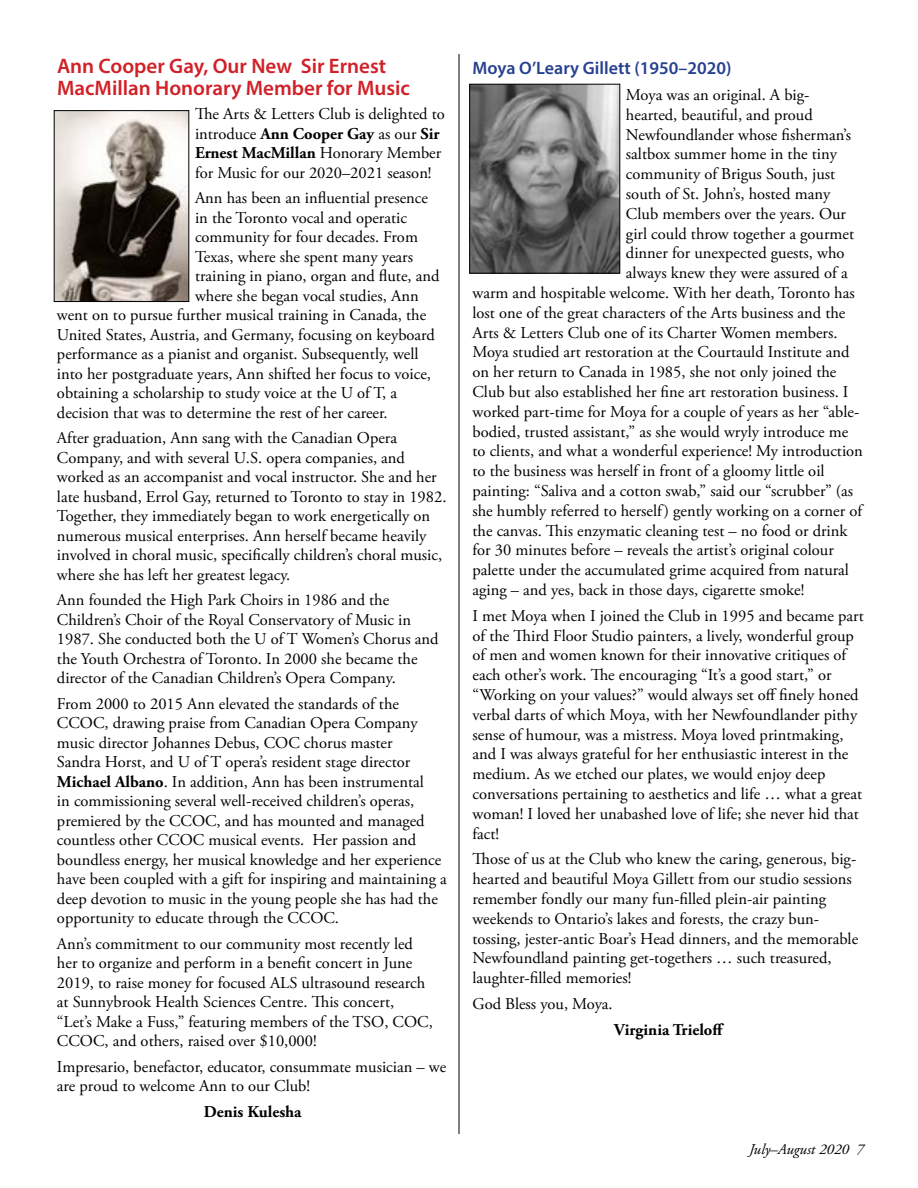
<style>
.page{position:relative;width:918px;height:1188px;background:#fff}
.page>*{position:absolute;margin:0;border:0;box-sizing:border-box;transform-origin:0 0}
.t1{font:600 21px/22.5px "Myriad Pro";color:#d12027}
.t2{font:600 18px "Myriad Pro";color:#25408f}
.t3{font:16.5px/19.5px "Adobe Garamond Pro";color:#000}
.t4{font:700 16.5px "Adobe Garamond Pro";color:#000}
.t5{font:italic 15px "Adobe Garamond Pro";color:#000}
.s1{font-weight:700}
</style>
<div class="page">
<hr style="left:459px;top:54px;width:1px;height:1080px;background:#000">
<img style="left:56px;top:112px;width:131px;height:188px">
<div style="left:54px;top:110px;width:135px;height:192px;border:1px solid #000"></div>
<img style="left:472px;top:86px;width:146px;height:185px">
<div style="left:470px;top:84px;width:150px;height:189px;border:1px solid #000"></div>
<p class="t1" style="left:57px;top:54px;width:354px">Ann Cooper Gay, Our New Sir Ernest<br>MacMillan Honorary Member for Music</p>
<p class="t3" style="left:195px;top:105px;width:251px">The Arts &amp; Letters Club is delighted to introduce <span class="s1">Ann Cooper Gay</span> as our <span class="s1">Sir Ernest MacMillan</span> Honorary Member for Music for our 2020–2021 season!</p>
<p class="t3" style="left:195px;top:189px;width:235px">Ann has been an influential presence</p>
<p class="t3" style="left:195px;top:208px;width:214px">in the Toronto vocal and operatic</p>
<p class="t3" style="left:195px;top:228px;width:224px">community for four decades. From</p>
<p class="t3" style="left:195px;top:247px;width:220px">Texas, where she spent many years</p>
<p class="t3" style="left:195px;top:267px;width:246px">training in piano, organ and flute, and</p>
<p class="t3" style="left:195px;top:286px;width:225px">where she began vocal studies, Ann</p>
<p class="t3" style="left:57px;top:306px;width:371px">went on to pursue further musical training in Canada, the</p>
<p class="t3" style="left:57px;top:325px;width:379px">United States, Austria, and Germany, focusing on keyboard</p>
<p class="t3" style="left:57px;top:345px;width:363px">performance as a pianist and organist. Subsequently, well</p>
<p class="t3" style="left:57px;top:364px;width:376px">into her postgraduate years, Ann shifted her focus to voice,</p>
<p class="t3" style="left:57px;top:384px;width:342px">obtaining a scholarship to study voice at the U of T, a</p>
<p class="t3" style="left:57px;top:403px;width:332px">decision that was to determine the rest of her career.</p>
<p class="t3" style="left:57px;top:429px;width:391px">After graduation, Ann sang with the Canadian Opera Company, and with several U.S. opera companies, and worked as an accompanist and vocal instructor. She and her late husband, Errol Gay, returned to Toronto to stay in 1982.<br>Together, they immediately began to work energetically on numerous musical enterprises. Ann herself became heavily involved in choral music, specifically children’s choral music, where she has left her greatest legacy.</p>
<p class="t3" style="left:57px;top:591px;width:383px">Ann founded the High Park Choirs in 1986 and the Children’s Choir of the Royal Conservatory of Music in 1987. She conducted both the U of T Women’s Chorus and the Youth Orchestra of Toronto. In 2000 she became the director of the Canadian Children’s Opera Company.</p>
<p class="t3" style="left:57px;top:694px;width:391px">From 2000 to 2015 Ann elevated the standards of the CCOC, drawing praise from Canadian Opera Company music director Johannes Debus, COC chorus master<br>Sandra Horst, and U of T opera’s resident stage director <span class="s1">Michael Albano</span>. In addition, Ann has been instrumental<br>in commissioning several well-received children’s operas, premiered by the CCOC, and has mounted and managed countless other CCOC musical events. Her passion and boundless energy, her musical knowledge and her experience have been coupled with a gift for inspiring and maintaining a deep devotion to music in the young people she has had the opportunity to educate through the CCOC.</p>
<p class="t3" style="left:57px;top:934px;width:377px">Ann’s commitment to our community most recently led her to organize and perform in a benefit concert in June 2019, to raise money for focused ALS ultrasound research at Sunnybrook Health Sciences Centre. This concert, “Let’s Make a Fuss,” featuring members of the TSO, COC, CCOC, and others, raised over $10,000!</p>
<p class="t3" style="left:57px;top:1057px;width:391px">Impresario, benefactor, educator, consummate musician – we are proud to welcome Ann to our Club!</p>
<p class="t4" style="left:204px;top:1102px;width:99px">Denis Kulesha</p>
<p class="t2" style="left:472px;top:56px;width:261px">Moya O’Leary Gillett (1950–2020)</p>
<p class="t3" style="left:626px;top:86px;width:185px">Moya was an original. A big-</p>
<p class="t3" style="left:626px;top:105px;width:188px">hearted, beautiful, and proud</p>
<p class="t3" style="left:626px;top:125px;width:227px">Newfoundlander whose fisherman’s</p>
<p class="t3" style="left:626px;top:145px;width:213px">saltbox summer home in the tiny</p>
<p class="t3" style="left:626px;top:165px;width:211px">community of Brigus South, just</p>
<p class="t3" style="left:626px;top:185px;width:206px">south of St. John’s, hosted many</p>
<p class="t3" style="left:626px;top:204px;width:222px">Club members over the years. Our</p>
<p class="t3" style="left:626px;top:224px;width:230px">girl could throw together a gourmet</p>
<p class="t3" style="left:626px;top:244px;width:220px">dinner for unexpected guests, who</p>
<p class="t3" style="left:626px;top:264px;width:223px">always knew they were assured of a</p>
<p class="t3" style="left:472px;top:284px;width:384px">warm and hospitable welcome. With her death, Toronto has</p>
<p class="t3" style="left:472px;top:303px;width:374px">lost one of the great characters of the Arts business and the</p>
<p class="t3" style="left:472px;top:323px;width:367px">Arts &amp; Letters Club one of its Charter Women members.</p>
<p class="t3" style="left:472px;top:343px;width:379px">Moya studied art restoration at the Courtauld Institute and</p>
<p class="t3" style="left:472px;top:363px;width:365px">on her return to Canada in 1985, she not only joined the</p>
<p class="t3" style="left:472px;top:383px;width:378px">Club but also established her fine art restoration business. I</p>
<p class="t3" style="left:472px;top:402px;width:388px">worked part-time for Moya for a couple of years as her “able-</p>
<p class="t3" style="left:472px;top:422px;width:377px">bodied, trusted assistant,” as she would wryly introduce me</p>
<p class="t3" style="left:472px;top:442px;width:392px">to clients, and what a wonderful experience! My introduction</p>
<p class="t3" style="left:472px;top:462px;width:354px">to the business was herself in front of a gloomy little oil</p>
<p class="t3" style="left:472px;top:482px;width:382px">painting: “Saliva and a cotton swab,” said our “scrubber” (as</p>
<p class="t3" style="left:472px;top:501px;width:391px">she humbly referred to herself) gently working on a corner of</p>
<p class="t3" style="left:472px;top:521px;width:376px">the canvas. This enzymatic cleaning test – no food or drink</p>
<p class="t3" style="left:472px;top:541px;width:363px">for 30 minutes before – reveals the artist’s original colour</p>
<p class="t3" style="left:472px;top:561px;width:378px">palette under the accumulated grime acquired from natural</p>
<p class="t3" style="left:472px;top:581px;width:333px">aging – and yes, back in those days, cigarette smoke!</p>
<p class="t3" style="left:472px;top:606px;width:393px">I met Moya when I joined the Club in 1995 and became part of the Third Floor Studio painters, a lively, wonderful group of men and women known for their innovative critiques of each other’s work. The encouraging “It’s a good start,” or “Working on your values?” would always set off finely honed verbal darts of which Moya, with her Newfoundlander pithy sense of humour, was a mistress. Moya loved printmaking, and I was always grateful for her enthusiastic interest in the medium. As we etched our plates, we would enjoy deep conversations pertaining to aesthetics and life … what a great woman! I loved her unabashed love of life; she never hid that fact!</p>
<p class="t3" style="left:472px;top:850px;width:387px">Those of us at the Club who knew the caring, generous, big&shy;hearted and beautiful Moya Gillett from our studio sessions remember fondly our many fun-filled plein-air painting weekends to Ontario’s lakes and forests, the crazy bun&shy;tossing, jester-antic Boar’s Head dinners, and the memorable Newfoundland painting get-togethers … such treasured, laughter-filled memories!</p>
<p class="t3" style="left:472px;top:995px;width:142px">God Bless you, Moya.</p>
<p class="t4" style="left:614px;top:1020px;width:111px">Virginia Trieloff</p>
<p class="t5" style="left:749px;top:1141px;width:116px">July–August 2020 7</p>
</div>
